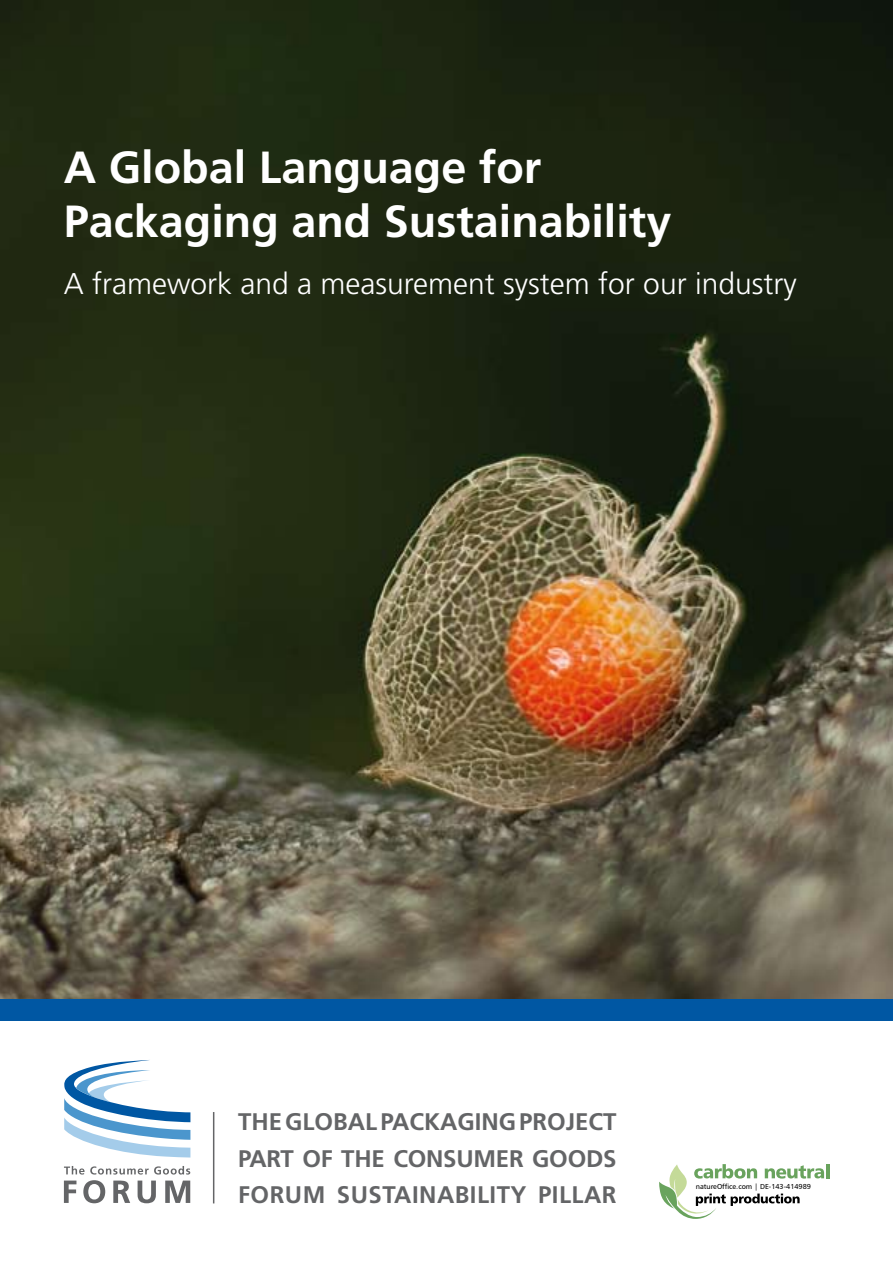
<style>
.page{position:relative;width:893px;height:1263px;background:#fff}
.page>*{position:absolute;margin:0;border:0;box-sizing:border-box;transform-origin:0 0}
.t1{font:700 45px/54px "Frutiger";color:#fff}
.t2{font:300 30px "Frutiger";color:#fff}
.t3{font:700 24px "Frutiger";color:#646567}
.t4{font:7.2px "Humanist 777 BT Roman B";color:#000}
</style>
<div class="page">
<img style="left:0;top:0;width:893px;height:999px">
<div style="left:0;top:999px;width:893px;height:21px;background:#0057a3"></div>
<hr style="left:213px;top:1112px;width:1px;height:91px;background:#646567">
<svg style="left:64px;top:1060px;width:126px;height:97px"></svg>
<svg style="left:64px;top:1180px;width:126px;height:23px"></svg>
<svg style="left:64px;top:1166px;width:126px;height:8px"></svg>
<svg style="left:659px;top:1164px;width:165px;height:55px"></svg>
<hr style="left:826px;top:1164px;width:3px;height:14px;background:#69a35d">
<h1 class="t1" style="left:64px;top:140px;width:609px">A GLOBAL LANGUAGE FOR<br>PACKAGING AND SUSTAINABILITY</h1>
<p class="t2" style="left:64px;top:266px;width:734px">A framework and a measurement system for our industry</p>
<p class="t3" style="left:238px;top:1107px;width:81px">THE GLOBAL</p>
<p class="t3" style="left:380px;top:1107px;width:76px">PAC KAGING</p>
<p class="t3" style="left:519px;top:1107px;width:71px">PROJECT</p>
<p class="t3" style="left:238px;top:1144px;width:28px">PART</p>
<p class="t3" style="left:302px;top:1144px;width:123px">OF THE CONSUMER</p>
<p class="t3" style="left:532px;top:1144px;width:35px">GOODS</p>
<p class="t3" style="left:238px;top:1181px;width:32px">FORUM</p>
<p class="t3" style="left:337px;top:1181px;width:28px">SUSTAINABILIT</p>
<p class="t3" style="left:511px;top:1181px;width:55px">Y PILLAR</p>
<p class="t4" style="left:696px;top:1182px;width:117px">natureOffice.com | DE-143-414989</p>
</div>
